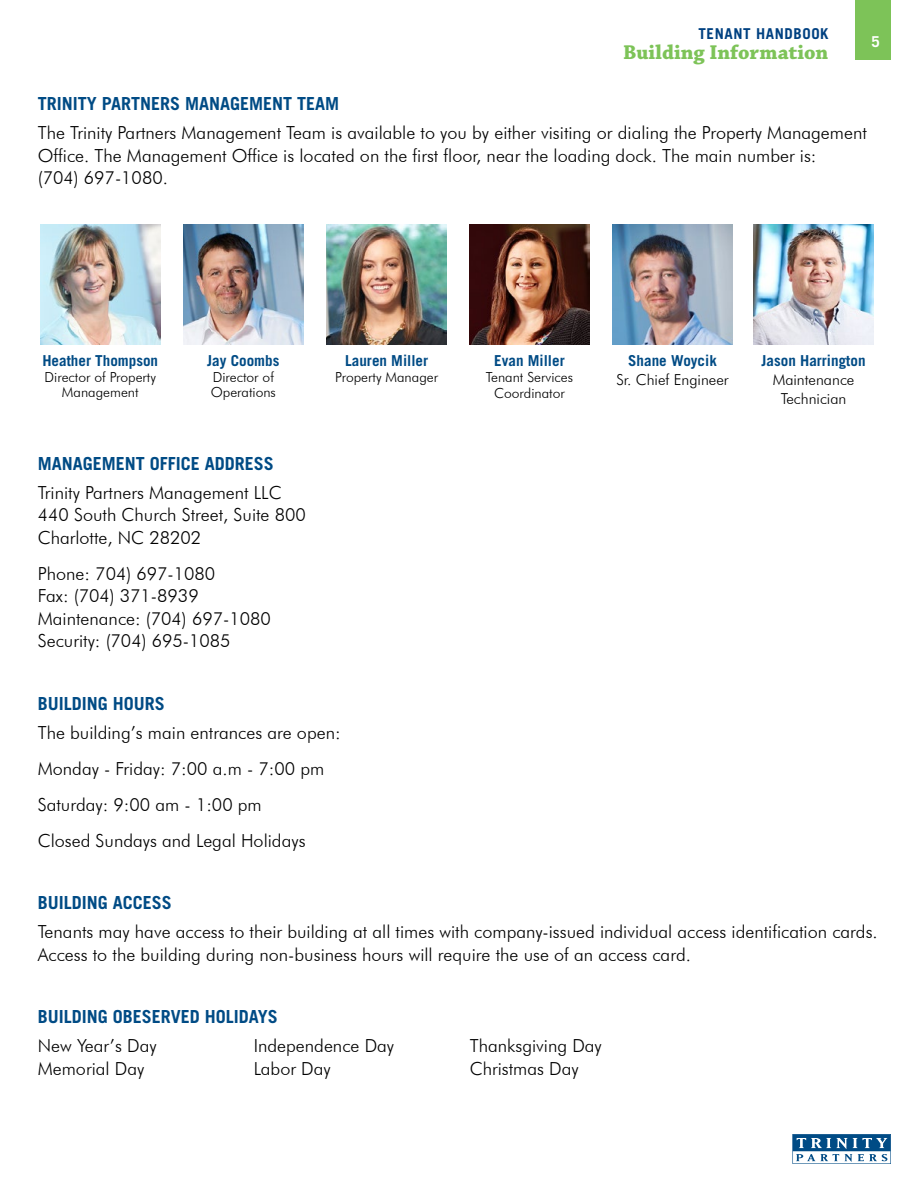
<style>
.page{position:relative;width:918px;height:1188px;background:#fff}
.page>*{position:absolute;margin:0;border:0;box-sizing:border-box;transform-origin:0 0}
.t1{font:700 21px "Chaparral Pro";color:#7dc358}
.t2{font:300 18px/22.5px "Futura BT";color:#000}
.t3{font:700 18px "Trade Gothic LT Pro";color:#004b85}
.t4{font:700 15.15px "Trade Gothic LT Pro";color:#004b85}
.t5{font:300 15.15px/18.9px "Futura BT";color:#000;text-align:center}
.t6{font:700 15px "Trade Gothic LT Pro";letter-spacing:.04em;color:#004181}
.t7{font:700 15px "Trade Gothic LT Pro";color:#fff}
.t8{font:300 13.8px/15.1px "Futura BT";color:#000;text-align:center}
</style>
<div class="page">
<div style="left:856px;top:0;width:35px;height:60px;background:#7dc358"></div>
<svg style="left:792px;top:1134px;width:99px;height:30px"></svg>
<img style="left:40px;top:225px;width:120px;height:119px">
<img style="left:184px;top:225px;width:119px;height:119px">
<img style="left:327px;top:225px;width:119px;height:119px">
<img style="left:470px;top:225px;width:119px;height:119px">
<img style="left:613px;top:225px;width:119px;height:119px">
<img style="left:754px;top:225px;width:119px;height:119px">
<p class="t6" style="left:699px;top:25px;width:132px">TENANT HANDBOOK</p>
<p class="t1" style="left:623px;top:40px;width:207px">Building Information</p>
<p class="t7" style="left:872px;top:32px;width:10px">5</p>
<p class="t3" style="left:38px;top:93px;width:303px">TRINITY PARTNERS MANAGEMENT TEAM</p>
<p class="t2" style="left:38px;top:122px;width:831px">The Trinity Partners Management Team is available to you by either visiting or dialing the Property Management<br>Office. The Management Office is located on the first floor, near the loading dock. The main number is:<br>(704) 697-1080.</p>
<p class="t4" style="left:42px;top:351px;width:117px">Heather Thompson</p>
<p class="t8" style="left:45px;top:370px;width:113px">Director of Property<br>Management</p>
<p class="t4" style="left:207px;top:351px;width:74px">Jay Coombs</p>
<p class="t8" style="left:211px;top:370px;width:67px;text-align:left">Director of<br>Operations</p>
<p class="t3" style="left:38px;top:452px;width:238px">MANAGEMENT OFFICE ADDRESS</p>
<p class="t2" style="left:38px;top:481px;width:270px">Trinity Partners Management LLC<br>440 South Church Street, Suite 800<br>Charlotte, NC 28202</p>
<p class="t2" style="left:38px;top:562px;width:235px">Phone: 704) 697-1080<br>Fax: (704) 371-8939<br>Maintenance: (704) 697-1080<br>Security: (704) 695-1085</p>
<p class="t4" style="left:345px;top:351px;width:85px">Lauren Miller</p>
<p class="t8" style="left:335px;top:370px;width:104px">Property Manager</p>
<p class="t3" style="left:38px;top:692px;width:129px">BUILDING HOURS</p>
<p class="t2" style="left:38px;top:714px;width:304px;line-height:36px">The building’s main entrances are open:<br>Monday - Friday: 7:00 a.m - 7:00 pm Saturday: 9:00 am - 1:00 pm<br>Closed Sundays and Legal Holidays</p>
<p class="t4" style="left:494px;top:351px;width:72px">Evan Miller</p>
<p class="t8" style="left:486px;top:369px;width:89px;line-height:16.4px">Tenant Services<br>Coordinator</p>
<p class="t4" style="left:628px;top:351px;width:90px">Shane Woycik</p>
<p class="t5" style="left:616px;top:370px;width:114px">Sr. Chief Engineer</p>
<p class="t4" style="left:762px;top:351px;width:106px">Jason Harrington</p>
<p class="t5" style="left:773px;top:370px;width:83px">Maintenance<br>Technician</p>
<p class="t3" style="left:38px;top:891px;width:136px">BUILDING ACCESS</p>
<p class="t2" style="left:38px;top:920px;width:841px">Tenants may have access to their building at all times with company-issued individual access identification cards.<br>Access to the building during non-business hours will require the use of an access card.</p>
<p class="t3" style="left:38px;top:1005px;width:242px">BUILDING OBESERVED HOLIDAYS</p>
<p class="t2" style="left:38px;top:1034px;width:120px">New Year’s Day</p>
<p class="t2" style="left:254px;top:1034px;width:142px">Independence Day</p>
<p class="t2" style="left:470px;top:1034px;width:134px">Thanksgiving Day</p>
<p class="t2" style="left:38px;top:1057px;width:108px">Memorial Day</p>
<p class="t2" style="left:254px;top:1057px;width:79px">Labor Day</p>
<p class="t2" style="left:470px;top:1057px;width:110px">Christmas Day</p>
</div>
